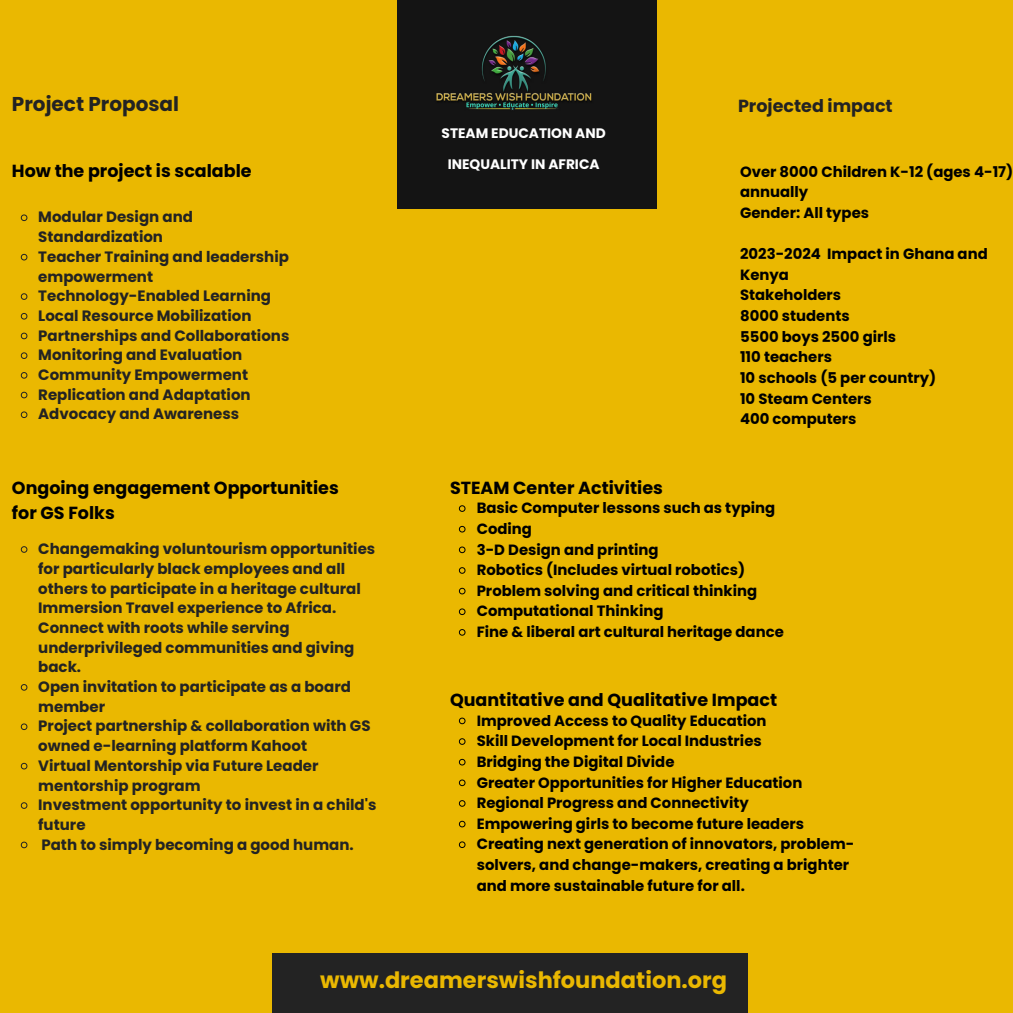
<style>
.page{position:relative;width:1013px;height:1013px;background:#fff}
.page>*{position:absolute;margin:0;border:0;box-sizing:border-box;transform-origin:0 0}
.t1{font:700 22.5px "Poppins";color:#eab801}
.t2{font:700 20px "Poppins";color:#232323}
.t3{font:700 17.5px/24.4px "Poppins";color:#000}
.t4{font:700 17.5px "Poppins";color:#232323}
.t5{font:700 15px/19.8px "Poppins";color:#232323}
.t6{font:700 14.88px/20.6px "Poppins";color:#000}
.t7{font:700 13.75px "Poppins";color:#fff}
</style>
<div class="page">
<div style="left:0;top:0;width:1012px;height:1012px;background:#eab801"></div>
<div style="left:397px;top:0;width:260px;height:208px;background:#141414"></div>
<div style="left:273px;top:953px;width:475px;height:59px;background:#232323"></div>
<svg style="left:20px;top:214px;width:8px;height:8px"></svg>
<svg style="left:20px;top:253px;width:8px;height:8px"></svg>
<svg style="left:20px;top:293px;width:8px;height:7px"></svg>
<svg style="left:20px;top:313px;width:8px;height:7px"></svg>
<svg style="left:20px;top:332px;width:8px;height:8px"></svg>
<svg style="left:20px;top:352px;width:8px;height:7px"></svg>
<svg style="left:20px;top:372px;width:8px;height:7px"></svg>
<svg style="left:20px;top:391px;width:8px;height:8px"></svg>
<svg style="left:20px;top:411px;width:8px;height:7px"></svg>
<svg style="left:20px;top:546px;width:8px;height:7px"></svg>
<svg style="left:20px;top:684px;width:8px;height:7px"></svg>
<svg style="left:20px;top:723px;width:8px;height:7px"></svg>
<svg style="left:20px;top:762px;width:8px;height:8px"></svg>
<svg style="left:20px;top:802px;width:8px;height:7px"></svg>
<svg style="left:20px;top:841px;width:8px;height:8px"></svg>
<svg style="left:458px;top:717px;width:8px;height:8px"></svg>
<svg style="left:458px;top:738px;width:8px;height:7px"></svg>
<svg style="left:458px;top:758px;width:8px;height:8px"></svg>
<svg style="left:458px;top:779px;width:8px;height:7px"></svg>
<svg style="left:458px;top:800px;width:8px;height:7px"></svg>
<svg style="left:458px;top:820px;width:8px;height:8px"></svg>
<svg style="left:458px;top:841px;width:8px;height:7px"></svg>
<svg style="left:458px;top:505px;width:8px;height:7px"></svg>
<svg style="left:458px;top:525px;width:8px;height:8px"></svg>
<svg style="left:458px;top:546px;width:8px;height:8px"></svg>
<svg style="left:458px;top:567px;width:8px;height:7px"></svg>
<svg style="left:458px;top:587px;width:8px;height:8px"></svg>
<svg style="left:458px;top:608px;width:8px;height:7px"></svg>
<svg style="left:458px;top:629px;width:8px;height:7px"></svg>
<p class="t2" style="left:12px;top:90px;width:169px">Project Proposal</p>
<p class="t4" style="left:738px;top:93px;width:156px">Projected impact</p>
<p class="t3" style="left:12px;top:159px;width:241px">How the project is scalable</p>
<p class="t5" style="left:38px;top:207px;width:156px">Modular Design and<br>Standardization</p>
<p class="t5" style="left:38px;top:247px;width:252px">Teacher Training and leadership empowerment</p>
<p class="t5" style="left:38px;top:286px;width:234px">Technology-Enabled Learning</p>
<p class="t5" style="left:38px;top:306px;width:215px">Local Resource Mobilization</p>
<p class="t5" style="left:38px;top:325px;width:253px">Partnerships and Collaborations</p>
<p class="t5" style="left:38px;top:345px;width:206px">Monitoring and Evaluation</p>
<p class="t5" style="left:38px;top:365px;width:211px">Community Empowerment</p>
<p class="t5" style="left:38px;top:384px;width:214px">Replication and Adaptation</p>
<p class="t5" style="left:38px;top:404px;width:202px">Advocacy and Awareness</p>
<p class="t3" style="left:12px;top:476px;width:328px">Ongoing engagement Opportunities for GS Folks</p>
<p class="t5" style="left:38px;top:539px;width:338px">Changemaking voluntourism opportunities for particularly black employees and all others to participate in a heritage cultural Immersion Travel experience to Africa.<br>Connect with roots while serving underprivileged communities and giving back.</p>
<p class="t5" style="left:38px;top:677px;width:314px">Open invitation to participate as a board member</p>
<p class="t5" style="left:38px;top:716px;width:334px">Project partnership &amp; collaboration with GS owned e-learning platform Kahoot</p>
<p class="t5" style="left:38px;top:755px;width:282px">Virtual Mentorship via Future Leader mentorship program</p>
<p class="t5" style="left:38px;top:795px;width:340px">Investment opportunity to invest in a child's future</p>
<p class="t5" style="left:41px;top:834px;width:314px">Path to simply becoming a good human.</p>
<p class="t7" style="left:441px;top:124px;width:166px">STEAM EDUCATION AND</p>
<p class="t7" style="left:447px;top:155px;width:153px">INEQUALITY IN AFRICA</p>
<p class="t3" style="left:450px;top:475px;width:214px">STEAM Center Activities</p>
<p class="t6" style="left:740px;top:161px;width:275px">Over 8000 Children K-12 (ages 4-17) annually</p>
<p class="t6" style="left:740px;top:202px;width:130px">Gender: All types</p>
<p class="t6" style="left:740px;top:243px;width:249px">2023-2024 Impact in Ghana and<br>Kenya</p>
<p class="t6" style="left:740px;top:285px;width:103px">Stakeholders</p>
<p class="t6" style="left:740px;top:305px;width:111px">8000 students</p>
<p class="t6" style="left:740px;top:326px;width:158px">5500 boys 2500 girls</p>
<p class="t6" style="left:740px;top:347px;width:93px">110 teachers</p>
<p class="t6" style="left:740px;top:367px;width:198px">10 schools (5 per country)</p>
<p class="t6" style="left:740px;top:388px;width:133px">10 Steam Centers</p>
<p class="t6" style="left:740px;top:408px;width:118px">400 computers</p>
<p class="t6" style="left:476px;top:497px;width:300px">Basic Computer lessons such as typing</p>
<p class="t6" style="left:476px;top:518px;width:57px">Coding</p>
<p class="t6" style="left:476px;top:539px;width:183px">3-D Design and printing</p>
<p class="t6" style="left:476px;top:559px;width:270px">Robotics (Includes virtual robotics)</p>
<p class="t6" style="left:476px;top:580px;width:282px">Problem solving and critical thinking</p>
<p class="t6" style="left:476px;top:601px;width:188px">Computational Thinking</p>
<p class="t6" style="left:476px;top:621px;width:308px">Fine &amp; liberal art cultural heritage dance</p>
<p class="t3" style="left:450px;top:687px;width:328px">Quantitative and Qualitative Impact</p>
<p class="t6" style="left:476px;top:710px;width:291px">Improved Access to Quality Education</p>
<p class="t6" style="left:476px;top:730px;width:286px">Skill Development for Local Industries</p>
<p class="t6" style="left:476px;top:751px;width:199px">Bridging the Digital Divide</p>
<p class="t6" style="left:476px;top:772px;width:327px">Greater Opportunities for Higher Education</p>
<p class="t6" style="left:476px;top:792px;width:274px">Regional Progress and Connectivity</p>
<p class="t6" style="left:476px;top:813px;width:329px">Empowering girls to become future leaders</p>
<p class="t6" style="left:476px;top:833px;width:379px">Creating next generation of innovators, problem&shy;solvers, and change-makers, creating a brighter and more sustainable future for all.</p>
<p class="t1" style="left:320px;top:963px;width:408px">www.dreamerswishfoundation.org</p>
</div>
